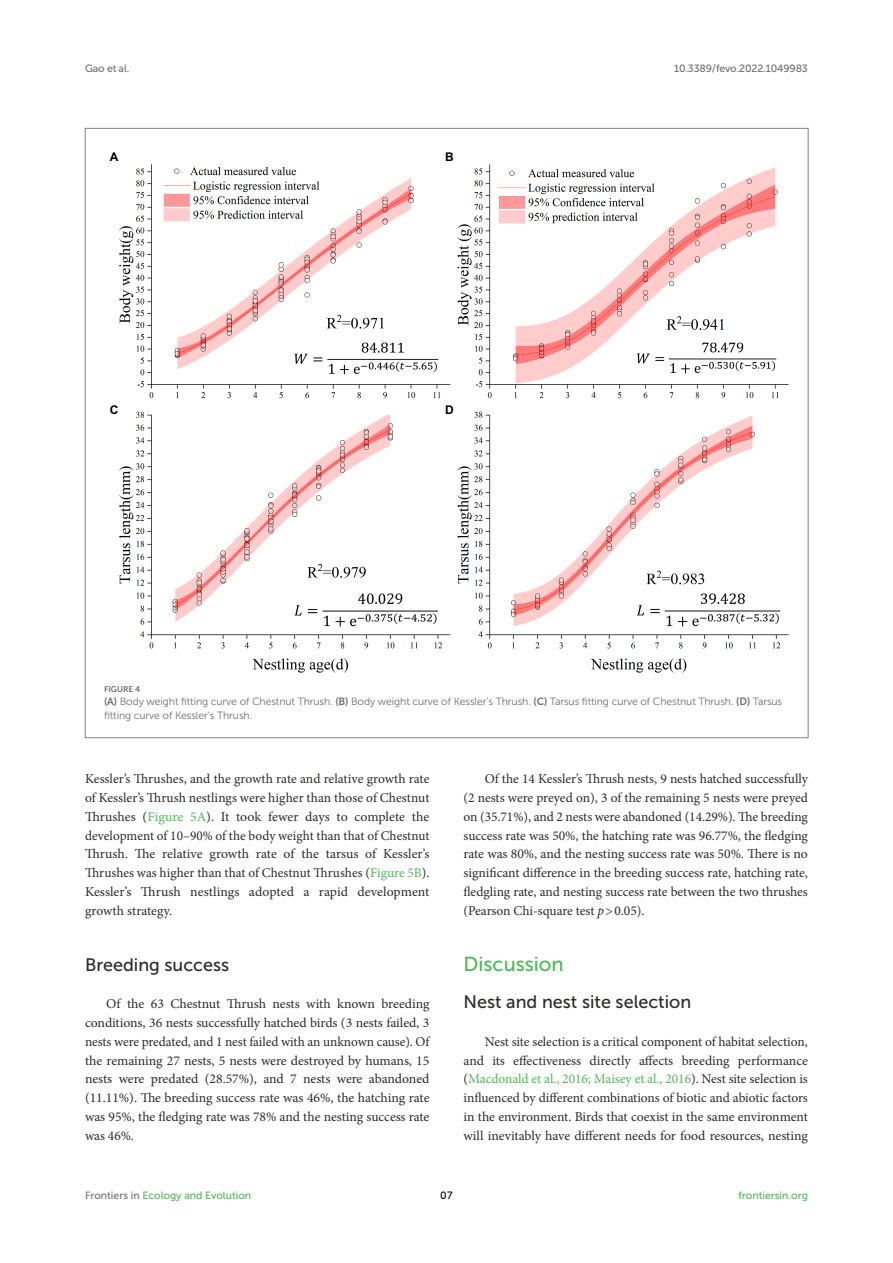
<style>
.page{position:relative;width:893px;height:1263px;background:#fff}
.page>*{position:absolute;margin:0;border:0;box-sizing:border-box;transform-origin:0 0}
.HEAD_1{font:20.25px "Museo Sans 500";color:#4eb855}
.HEAD_2_after_HEAD_1{font:18px "Museo Sans 500";color:#2b2b2a}
.HEAD_2{font:18px "Museo Sans 500";color:#2b2b2a}
.TEXT{font:13.5px/18.8px "Minion Pro";letter-spacing:-.005em;color:#2b2b2a;text-align:justify}
.TEXT_FLUSH{font:13.5px/18.8px "Minion Pro";letter-spacing:-.005em;color:#2b2b2a;text-align:justify}
.t1{font:700 12px "Arial";color:#000}
.FIG_LEG{font:10.5px/13.5px "Museo Sans 300";letter-spacing:-.01em;color:#706f70}
.t2{font:10.5px "Museo Sans 500";color:#4eb855}
.t3{font:10.5px "Museo Sans 500";letter-spacing:-.015em;color:#706f70}
.t4{font:10.5px "Museo Sans 500";color:#000}
.FIG_HD{font:8.25px "Museo Sans 700";letter-spacing:-.01em;color:#706f70}
.s1{font-family:"Museo Sans 700"}
.s2{color:#4eb855}
.s3{font-style:italic}
.s4{color:#706f70}
</style>
<div class="page">
<img style="left:119px;top:164px;width:670px;height:509px">
<p class="t3" style="left:85px;top:63px;width:46px">Gao et al.</p>
<p class="t3" style="left:674px;top:63px;width:135px">10.3389/fevo.2022.1049983</p>
<p class="t1" style="left:110px;top:149px;width:10px">A</p>
<p class="t1" style="left:445px;top:149px;width:10px">B</p>
<p class="t1" style="left:110px;top:401px;width:10px">C</p>
<p class="t1" style="left:445px;top:401px;width:10px">D</p>
<p class="FIG_HD" style="left:104px;top:684px;width:37px">FIGURE 4</p>
<p class="FIG_LEG" style="left:104px;top:695px;width:680px"><span class="s1">(A)</span> Body weight fitting curve of Chestnut Thrush. <span class="s1">(B)</span> Body weight curve of Kessler’s Thrush. <span class="s1">(C)</span> Tarsus fitting curve of Chestnut Thrush. <span class="s1">(D)</span> Tarsus fitting curve of Kessler’s Thrush.</p>
<p class="TEXT" style="left:85px;top:770px;width:346px">Kessler’s Thrushes, and the growth rate and relative growth rate of Kessler’s Thrush nestlings were higher than those of Chestnut Thrushes (<span class="s2">Figure 5A</span>). It took fewer days to complete the development of 10–90% of the body weight than that of Chestnut Thrush. The relative growth rate of the tarsus of Kessler’s Thrushes was higher than that of Chestnut Thrushes (<span class="s2">Figure 5B</span>).<br>Kessler’s Thrush nestlings adopted a rapid development growth strategy.</p>
<p class="HEAD_2" style="left:85px;top:955px;width:146px">Breeding success</p>
<p class="TEXT_FLUSH" style="left:85px;top:995px;width:346px;text-indent:21px">Of the 63 Chestnut Thrush nests with known breeding conditions, 36 nests successfully hatched birds (3 nests failed, 3 nests were predated, and 1 nest failed with an unknown cause). Of the remaining 27 nests, 5 nests were destroyed by humans, 15 nests were predated (28.57%), and 7 nests were abandoned (11.11%). The breeding success rate was 46%, the hatching rate was 95%, the fledging rate was 78% and the nesting success rate was 46%.</p>
<p class="TEXT" style="left:463px;top:770px;width:346px;text-indent:21px">Of the 14 Kessler’s Thrush nests, 9 nests hatched successfully (2 nests were preyed on), 3 of the remaining 5 nests were preyed on (35.71%), and 2 nests were abandoned (14.29%). The breeding success rate was 50%, the hatching rate was 96.77%, the fledging rate was 80%, and the nesting success rate was 50%. There is no significant difference in the breeding success rate, hatching rate, fledgling rate, and nesting success rate between the two thrushes (Pearson Chi-square test <span class="s3">p</span>&gt;0.05).</p>
<p class="HEAD_1" style="left:463px;top:953px;width:102px">Discussion</p>
<p class="HEAD_2_after_HEAD_1" style="left:463px;top:992px;width:229px">Nest and nest site selection</p>
<p class="TEXT_FLUSH" style="left:463px;top:1032px;width:346px;text-indent:21px">Nest site selection is a critical component of habitat selection, and its effectiveness directly affects breeding performance (<span class="s2">Macdonald et al., 2016; Maisey et al., 2016</span>). Nest site selection is influenced by different combinations of biotic and abiotic factors in the environment. Birds that coexist in the same environment will inevitably have different needs for food resources, nesting</p>
<p class="t2" style="left:85px;top:1190px;width:168px"><span class="s4">Frontiers in</span> Ecology and Evolution</p>
<p class="t4" style="left:440px;top:1190px;width:14px">07</p>
<p class="t2" style="left:738px;top:1190px;width:71px">frontiersin.org</p>
</div>
